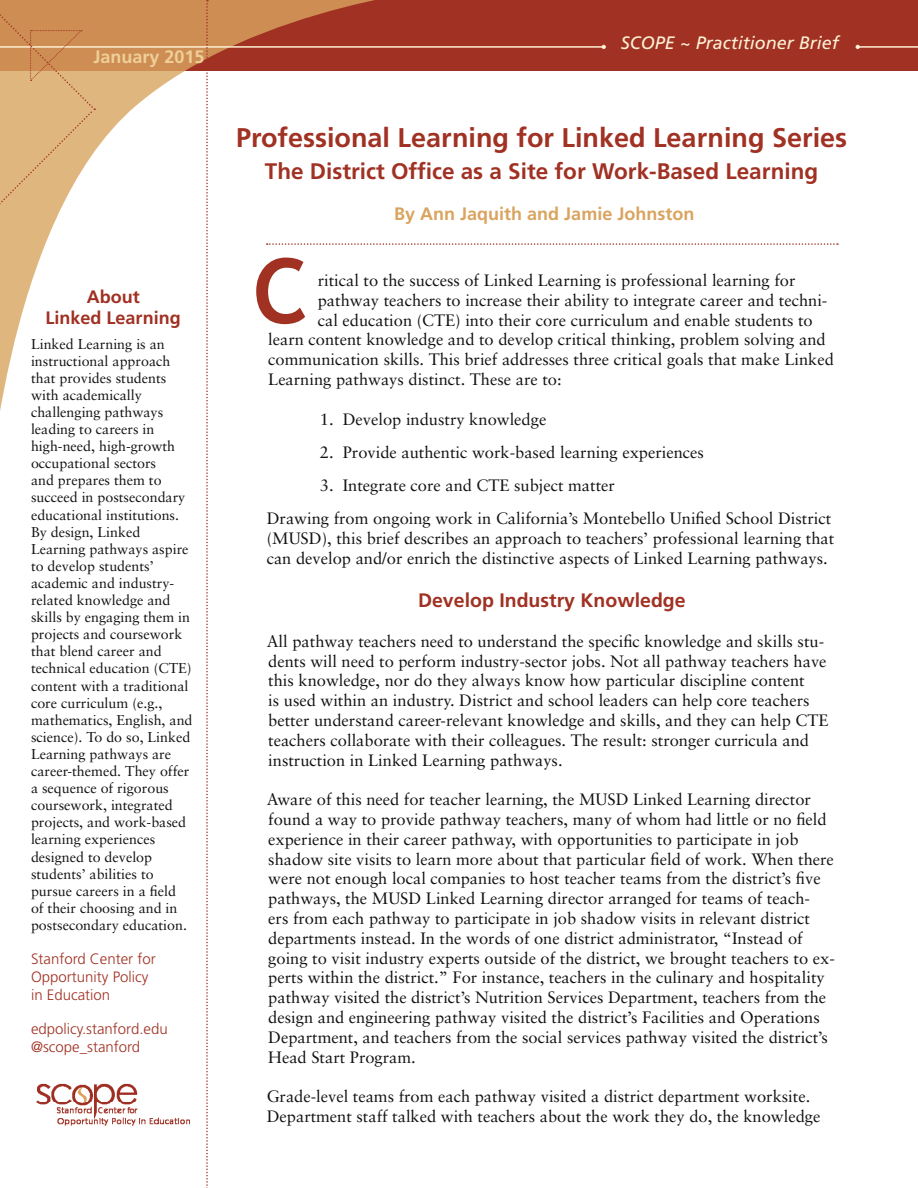
<style>
.page{position:relative;width:918px;height:1188px;background:#fff}
.page>*{position:absolute;margin:0;border:0;box-sizing:border-box;transform-origin:0 0}
.t1{font:700 90px "Trebuchet MS";color:#a03123}
.t2{font:700 27px "Frutiger LT Std";color:#a03123}
.t3{font:700 22.5px "Frutiger LT Std";color:#a03123}
.t4{font:700 19.5px "Frutiger LT Std";color:#a03123}
.t5{font:700 18px "Frutiger LT Std";color:#d9a460}
.t6{font:italic 18px "Frutiger LT Std";color:#fef0d4}
.t7{font:700 18px/21.6px "Frutiger LT Std";color:#a03123;text-align:center}
.t8{font:700 18px "Frutiger LT Std";color:#efcf98}
.t9{font:16.5px/19.8px "Sabon";color:#121212}
.t10{font:300 15px/18px "Frutiger LT Std";color:#a03123}
.t11{font:14.25px/17.1px "Sabon";color:#121212}
</style>
<div class="page">
<img style="left:36px;top:1083px;width:154px;height:43px">
<div style="left:0;top:0;width:918px;height:70px;background:#a03123"></div>
<svg style="left:602px;top:45px;width:4px;height:4px"></svg>
<svg style="left:856px;top:45px;width:4px;height:4px"></svg>
<hr style="left:858px;top:46px;width:60px;height:2px;background:#fef0d4">
<svg style="left:0;top:0;width:459px;height:411px"></svg>
<hr style="left:0;top:46px;width:604px;height:2px;background:#fef0d4">
<svg style="left:0;top:0;width:95px;height:229px;background:#dcae7b"></svg>
<svg style="left:206px;top:0;width:2px;height:1188px"></svg>
<svg style="left:267px;top:243px;width:571px;height:2px"></svg>
<p class="t8" style="left:93px;top:46px;width:113px">January 2015</p>
<p class="t7" style="left:46px;top:286px;width:137px">About<br>Linked Learning</p>
<p class="t11" style="left:31px;top:335px;width:163px">Linked Learning is an instructional approach that provides students with academically challenging pathways leading to careers in high-need, high-growth occupational sectors<br>and prepares them to succeed in postsecondary educational institutions.<br>By design, Linked<br>Learning pathways aspire to develop students’ academic and industry&shy;related knowledge and skills by engaging them in projects and coursework that blend career and technical education (CTE) content with a traditional core curriculum (e.g., mathematics, English, and science). To do so, Linked<br>Learning pathways are career-themed. They offer a sequence of rigorous coursework, integrated projects, and work-based learning experiences designed to develop students’ abilities to pursue careers in a field<br>of their choosing and in postsecondary education.</p>
<p class="t10" style="left:31px;top:950px;width:126px">Stanford Center for<br>Opportunity Policy in Education</p>
<p class="t10" style="left:31px;top:1020px;width:138px">edpolicy.stanford.edu @scope_stanford</p>
<p class="t6" style="left:621px;top:32px;width:219px">SCOPE ~ Practitioner Brief</p>
<h2 class="t2" style="left:236px;top:122px;width:613px">Professional Learning for Linked Learning Series</h2>
<h3 class="t3" style="left:265px;top:158px;width:555px">The District Office as a Site for Work-Based Learning</h3>
<p class="t5" style="left:394px;top:203px;width:302px">By Ann Jaquith and Jamie Johnston</p>
<h1 class="t1" style="left:253px;top:235px;width:57px">C</h1>
<p class="t9" style="left:318px;top:270px;width:479px">ritical to the success of Linked Learning is professional learning for</p>
<p class="t9" style="left:318px;top:290px;width:511px">pathway teachers to increase their ability to integrate career and techni-</p>
<p class="t9" style="left:318px;top:310px;width:497px">cal education (CTE) into their core curriculum and enable students to</p>
<p class="t9" style="left:268px;top:330px;width:559px">learn content knowledge and to develop critical thinking, problem solving and</p>
<p class="t9" style="left:268px;top:349px;width:567px">communication skills. This brief addresses three critical goals that make Linked</p>
<p class="t9" style="left:268px;top:369px;width:295px">Learning pathways distinct. These are to:</p>
<p class="t9" style="left:320px;top:409px;width:228px">1. Develop industry knowledge</p>
<p class="t9" style="left:320px;top:442px;width:386px">2. Provide authentic work-based learning experiences</p>
<p class="t9" style="left:267px;top:469px;width:566px;line-height:33.3px;text-indent:53px">3. Integrate core and CTE subject matter<br>Drawing from ongoing work in California’s Montebello Unified School District</p>
<p class="t9" style="left:267px;top:528px;width:569px">(MUSD), this brief describes an approach to teachers’ professional learning that can develop and/or enrich the distinctive aspects of Linked Learning pathways.</p>
<p class="t4" style="left:418px;top:589px;width:269px">Develop Industry Knowledge</p>
<p class="t9" style="left:267px;top:631px;width:563px">All pathway teachers need to understand the specific knowledge and skills stu&shy;dents will need to perform industry-sector jobs. Not all pathway teachers have this knowledge, nor do they always know how particular discipline content<br>is used within an industry. District and school leaders can help core teachers better understand career-relevant knowledge and skills, and they can help CTE teachers collaborate with their colleagues. The result: stronger curricula and instruction in Linked Learning pathways.</p>
<p class="t9" style="left:267px;top:789px;width:570px">Aware of this need for teacher learning, the MUSD Linked Learning director found a way to provide pathway teachers, many of whom had little or no field experience in their career pathway, with opportunities to participate in job shadow site visits to learn more about that particular field of work. When there were not enough local companies to host teacher teams from the district’s five pathways, the MUSD Linked Learning director arranged for teams of teach-<br>ers from each pathway to participate in job shadow visits in relevant district departments instead. In the words of one district administrator, “Instead of going to visit industry experts outside of the district, we brought teachers to ex&shy;perts within the district.” For instance, teachers in the culinary and hospitality pathway visited the district’s Nutrition Services Department, teachers from the design and engineering pathway visited the district’s Facilities and Operations Department, and teachers from the social services pathway visited the district’s Head Start Program.</p>
<p class="t9" style="left:267px;top:1086px;width:555px">Grade-level teams from each pathway visited a district department worksite.<br>Department staff talked with teachers about the work they do, the knowledge</p>
</div>
